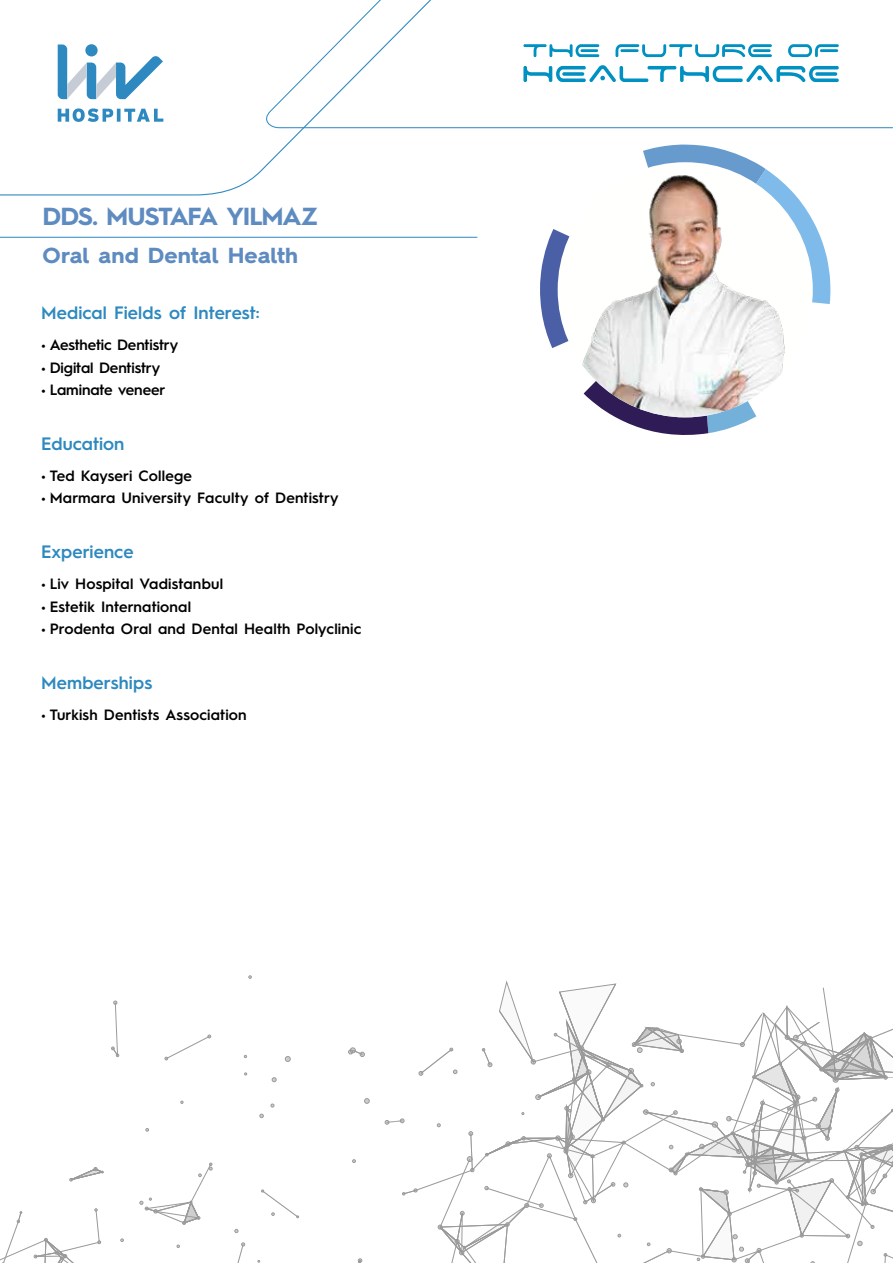
<style>
.page{position:relative;width:893px;height:1263px;background:#fff}
.page>*{position:absolute;margin:0;border:0;box-sizing:border-box;transform-origin:0 0}
.t1{font:700 24.75px "Hurme Geometric Sans 2";letter-spacing:-.045em;color:#5e8bc0}
.t2{font:700 21.9px "Hurme Geometric Sans 2";letter-spacing:.005em;color:#5e8bc0}
.t3{font:600 18px "Hurme Geometric Sans 1";letter-spacing:.005em;color:#2d89bf}
.t4{font:600 15px "Hurme Geometric Sans 1";letter-spacing:.005em;color:#000}
.t5{font:600 15px "Hurme Geometric Sans 1";letter-spacing:-.015em;color:#000}
</style>
<div class="page">
<svg style="left:0;top:44px;width:453px;height:152px"></svg>
<svg style="left:261px;top:0;width:632px;height:128px"></svg>
<svg style="left:58px;top:44px;width:105px;height:55px"></svg>
<svg style="left:58px;top:108px;width:105px;height:14px"></svg>
<svg style="left:615px;top:417px;width:140px;height:18px"></svg>
<svg style="left:540px;top:229px;width:18px;height:119px"></svg>
<svg style="left:643px;top:144px;width:188px;height:160px"></svg>
<hr style="left:0;top:237px;width:477px;height:1px;background:#2d89bf">
<svg style="left:285px;top:1056px;width:5px;height:6px"></svg>
<svg style="left:352px;top:1159px;width:4px;height:4px"></svg>
<svg style="left:260px;top:1114px;width:4px;height:4px"></svg>
<svg style="left:364px;top:1098px;width:5px;height:5px"></svg>
<svg style="left:272px;top:1077px;width:4px;height:5px"></svg>
<svg style="left:348px;top:1048px;width:17px;height:9px"></svg>
<svg style="left:357px;top:1258px;width:5px;height:5px"></svg>
<svg style="left:385px;top:981px;width:508px;height:282px"></svg>
<svg style="left:235px;top:1229px;width:3px;height:4px"></svg>
<svg style="left:261px;top:1190px;width:38px;height:28px"></svg>
<svg style="left:237px;top:1243px;width:8px;height:20px"></svg>
<svg style="left:111px;top:1001px;width:8px;height:56px"></svg>
<svg style="left:165px;top:1035px;width:46px;height:25px"></svg>
<svg style="left:69px;top:1167px;width:34px;height:14px"></svg>
<svg style="left:0;top:1208px;width:101px;height:55px"></svg>
<svg style="left:140px;top:1163px;width:72px;height:61px"></svg>
<svg style="left:523px;top:44px;width:316px;height:38px"></svg>
<img style="left:558px;top:173px;width:255px;height:244px">
<h1 class="t1" style="left:43px;top:199px;width:277px">DDS. MUSTAFA YILMAZ</h1>
<h2 class="t2" style="left:43px;top:240px;width:257px">Oral and Dental Health</h2>
<p class="t3" style="left:41px;top:300px;width:220px">Medical Fields of Interest:</p>
<p class="t5" style="left:41px;top:334px;width:138px">• Aesthetic Dentistry</p>
<p class="t4" style="left:41px;top:357px;width:120px">• Digital Dentistry</p>
<p class="t4" style="left:41px;top:379px;width:126px">• Laminate veneer</p>
<p class="t3" style="left:41px;top:431px;width:85px">Education</p>
<p class="t4" style="left:41px;top:465px;width:152px">• Ted Kayseri College</p>
<p class="t4" style="left:41px;top:488px;width:299px">• Marmara University Faculty of Dentistry</p>
<p class="t3" style="left:41px;top:539px;width:94px">Experience</p>
<p class="t4" style="left:41px;top:573px;width:183px">• Liv Hospital Vadistanbul</p>
<p class="t4" style="left:41px;top:596px;width:151px">• Estetik International</p>
<p class="t4" style="left:41px;top:618px;width:322px">• Prodenta Oral and Dental Health Polyclinic</p>
<p class="t3" style="left:41px;top:670px;width:113px">Memberships</p>
<p class="t4" style="left:41px;top:704px;width:207px">• Turkish Dentists Association</p>
</div>
